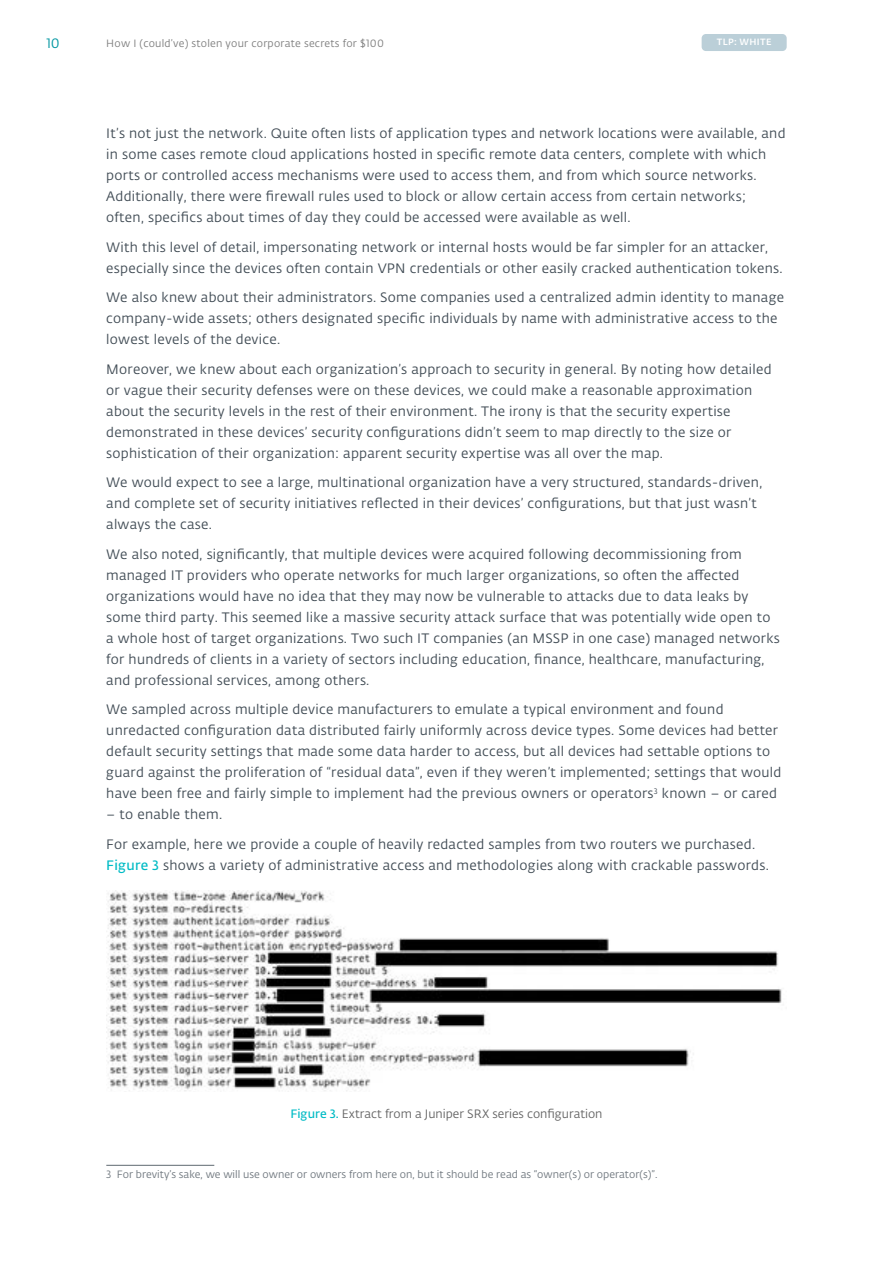
<style>
.page{position:relative;width:893px;height:1263px;background:#fff}
.page>*{position:absolute;margin:0;border:0;box-sizing:border-box;transform-origin:0 0}
.t1{font:13.5px/21px "Fedra Sans Alt Pro Book LF";letter-spacing:.02em;color:#424d56}
.t2{font:13.5px "Fedra Sans Alt Pro Book LF";color:#0096a1}
.t3{font:12px "Fedra Sans Alt Pro Book LF";color:#666}
.t4{font:10.5px "Fedra Sans Alt Pro Book LF";color:#717980}
.t5{font:10.5px "Fedra Sans Alt Pro Book LF";letter-spacing:.02em;color:#808080}
.t6{font:9px "Fedra Sans Alt Pro Med LF";letter-spacing:.04em;color:#fff}
.s1{font-family:"Fedra Sans Alt Pro Demi LF";color:#00bbc5}
</style>
<div class="page">
<img style="left:106px;top:891px;width:676px;height:200px">
<hr style="left:106px;top:1165px;width:108px;height:1px;background:#717980">
<div style="left:702px;top:34px;width:85px;height:17px;background:#bbcfd8;border-radius:4px"></div>
<p class="t2" style="left:46px;top:34px;width:15px">10</p>
<p class="t5" style="left:106px;top:36px;width:279px">How I (could’ve) stolen your corporate secrets for $100</p>
<p class="t6" style="left:717px;top:35px;width:56px">TLP: WHITE</p>
<p class="t1" style="left:106px;top:122px;width:681px">It’s not just the network. Quite often lists of application types and network locations were available, and in some cases remote cloud applications hosted in specific remote data centers, complete with which ports or controlled access mechanisms were used to access them, and from which source networks.<br>Additionally, there were firewall rules used to block or allow certain access from certain networks; often, specifics about times of day they could be accessed were available as well.</p>
<p class="t1" style="left:106px;top:236px;width:676px">With this level of detail, impersonating network or internal hosts would be far simpler for an attacker, especially since the devices often contain VPN credentials or other easily cracked authentication tokens.</p>
<p class="t1" style="left:106px;top:286px;width:679px">We also knew about their administrators. Some companies used a centralized admin identity to manage company-wide assets; others designated specific individuals by name with administrative access to the lowest levels of the device.</p>
<p class="t1" style="left:106px;top:358px;width:667px">Moreover, we knew about each organization’s approach to security in general. By noting how detailed or vague their security defenses were on these devices, we could make a reasonable approximation about the security levels in the rest of their environment. The irony is that the security expertise demonstrated in these devices’ security configurations didn’t seem to map directly to the size or sophistication of their organization: apparent security expertise was all over the map.</p>
<p class="t1" style="left:106px;top:471px;width:657px">We would expect to see a large, multinational organization have a very structured, standards-driven, and complete set of security initiatives reflected in their devices’ configurations, but that just wasn’t always the case.</p>
<p class="t1" style="left:106px;top:543px;width:675px">We also noted, significantly, that multiple devices were acquired following decommissioning from managed IT providers who operate networks for much larger organizations, so often the affected organizations would have no idea that they may now be vulnerable to attacks due to data leaks by some third party. This seemed like a massive security attack surface that was potentially wide open to a whole host of target organizations. Two such IT companies (an MSSP in one case) managed networks for hundreds of clients in a variety of sectors including education, finance, healthcare, manufacturing, and professional services, among others.</p>
<p class="t1" style="left:106px;top:699px;width:677px">We sampled across multiple device manufacturers to emulate a typical environment and found unredacted configuration data distributed fairly uniformly across device types. Some devices had better default security settings that made some data harder to access, but all devices had settable options to guard against the proliferation of “residual data”, even if they weren’t implemented; settings that would have been free and fairly simple to implement had the previous owners or operators<sup>3</sup> known – or cared</p>
<p class="t1" style="left:106px;top:799px;width:649px;line-height:29.5px">– to enable them.<br>For example, here we provide a couple of heavily redacted samples from two routers we purchased.</p>
<p class="t1" style="left:106px;top:854px;width:662px"><span class="s1">Figure 3</span> shows a variety of administrative access and methodologies along with crackable passwords.</p>
<p class="t3" style="left:290px;top:1106px;width:313px"><span class="s1">Figure 3.</span> Extract from a Juniper SRX series configuration</p>
<p class="t4" style="left:106px;top:1167px;width:551px">3 For brevity’s sake, we will use owner or owners from here on, but it should be read as “owner(s) or operator(s)”.</p>
</div>
